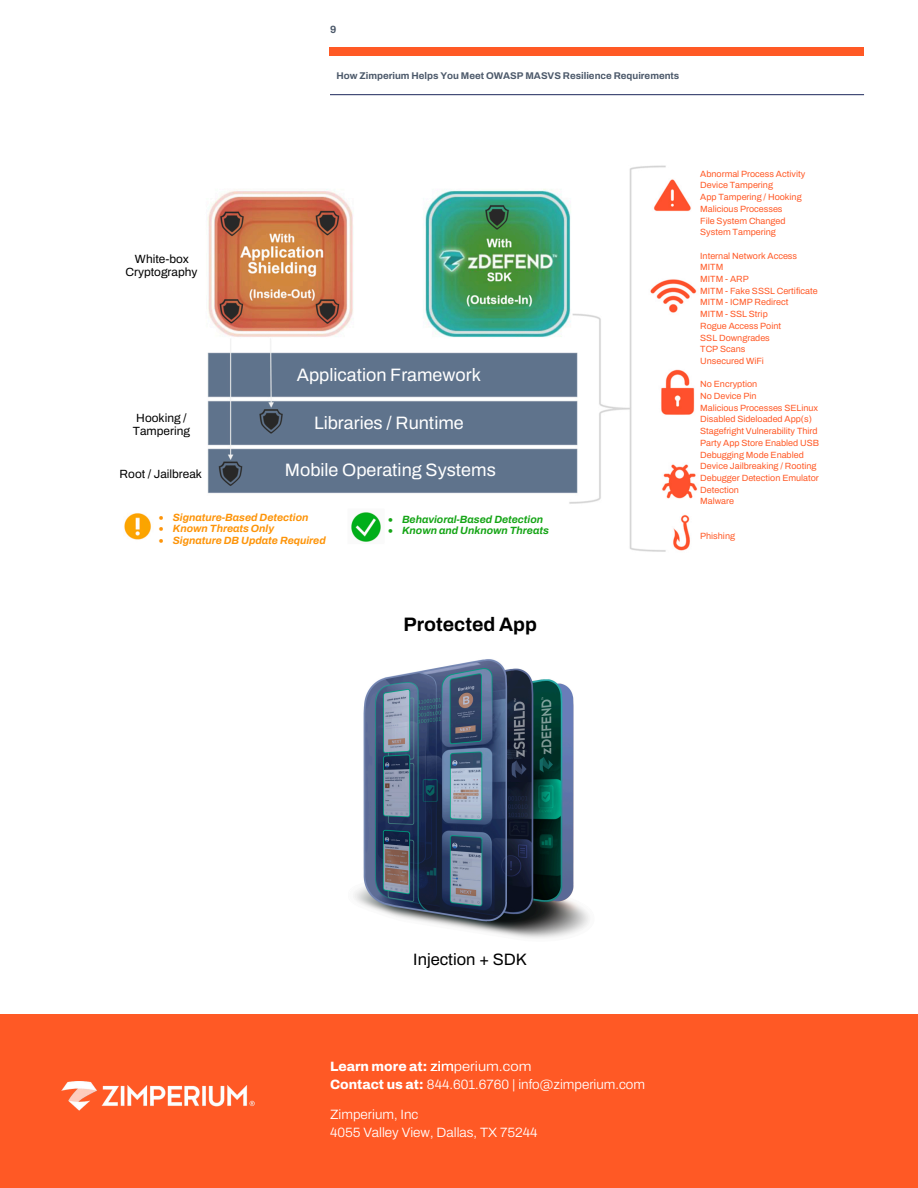
<style>
.page{position:relative;width:918px;height:1188px;background:#fff}
.page>*{position:absolute;margin:0;border:0;box-sizing:border-box;transform-origin:0 0}
.t1{font:700 19.5px "Archivo";color:#000}
.t2{font:18px "Archivo";color:#fff}
.t3{font:16.5px "Archivo";color:#000}
.t4{font:300 13.5px/18px "Archivo";color:#fff;scale:1.1 1}
.t5{font:300 13.5px/18px "Archivo";color:#fff}
.t6{font:11.85px/12.9px "Archivo";color:#000;text-align:center}
.t7{font:italic 700 10.5px "Archivo";color:#fd9409}
.t8{font:italic 700 10.5px "Archivo";color:#16a517}
.t9{font:700 10.5px "Archivo";color:#4c596a}
.t10{font:700 9.75px "Archivo";color:#4c596a}
.t11{font:9px/11.7px "Archivo";color:#ff5926}
.s1{font-style:inherit}
.s2{font-weight:800}
</style>
<div class="page">
<hr style="left:330px;top:94px;width:534px;height:1px;background:#1c275b">
<div style="left:330px;top:48px;width:534px;height:7px;background:#ff5925"></div>
<img style="left:124px;top:165px;width:573px;height:387px">
<img style="left:354px;top:659px;width:235px;height:279px">
<div style="left:0;top:1014px;width:918px;height:174px;background:#ff5925"></div>
<img style="left:52px;top:1075px;width:212px;height:42px">
<p class="t9" style="left:330px;top:22px;width:8px">9</p>
<p class="t10" style="left:336px;top:68px;width:344px">How Zimperium Helps You Meet OWASP MASVS Resilience Requirements</p>
<h3 class="t6" style="left:125px;top:252px;width:74px">White-box<br>Cryptography</h3>
<h2 class="t2" style="left:297px;top:362px;width:186px">Application Framework</h2>
<h2 class="t2" style="left:314px;top:410px;width:151px">Libraries / Runtime</h2>
<h2 class="t2" style="left:285px;top:456px;width:213px">Mobile Operating Systems</h2>
<p class="t7" style="left:159px;top:509px;width:151px">• Signature-Based Detection</p>
<p class="t7" style="left:159px;top:521px;width:117px">• Known Threats Only</p>
<p class="t7" style="left:159px;top:532px;width:168px">• Signature DB Update Required</p>
<h3 class="t6" style="left:133px;top:411px;width:59px;text-align:left">Hooking /<br>Tampering</h3>
<h3 class="t6" style="left:120px;top:467px;width:84px">Root / Jailbreak</h3>
<p class="t8" style="left:388px;top:512px;width:157px">• Behavioral-Based Detection</p>
<p class="t8" style="left:388px;top:523px;width:162px">• Known and Unknown Threats</p>
<h1 class="t1" style="left:404px;top:610px;width:135px">Protected App</h1>
<p class="t11" style="left:700px;top:168px;width:107px">Abnormal Process Activity<br>Device Tampering<br>App Tampering / Hooking<br>Malicious Processes<br>File System Changed<br>System Tampering</p>
<p class="t11" style="left:700px;top:250px;width:119px">Internal Network Access<br>MITM<br>MITM - ARP<br>MITM - Fake SSSL Certificate<br>MITM - ICMP Redirect<br>MITM - SSL Strip<br>Rogue Access Point<br>SSL Downgrades<br>TCP Scans<br>Unsecured WiFi</p>
<p class="t11" style="left:700px;top:378px;width:120px">No Encryption<br>No Device Pin<br>Malicious Processes SELinux<br>Disabled Sideloaded App(s)<br>Stagefright Vulnerability Third<br>Party App Store Enabled USB<br>Debugging Mode Enabled<br>Device Jailbreaking / Rooting<br>Debugger Detection Emulator<br>Detection<br>Malware</p>
<p class="t11" style="left:700px;top:530px;width:36px">Phishing</p>
<h3 class="t3" style="left:413px;top:947px;width:115px">Injection <span class="s1">+</span> SDK</h3>
<h3 class="t4" style="left:330px;top:1057px;width:288px"><span class="s2">Learn more at:</span> zimperium.com<br><span class="s2">Contact us at:</span> 844.601.6760 | info@zimperium.com</h3>
<h3 class="t5" style="left:330px;top:1105px;width:209px">Zimperium, Inc<br>4055 Valley View, Dallas, TX 75244</h3>
</div>
